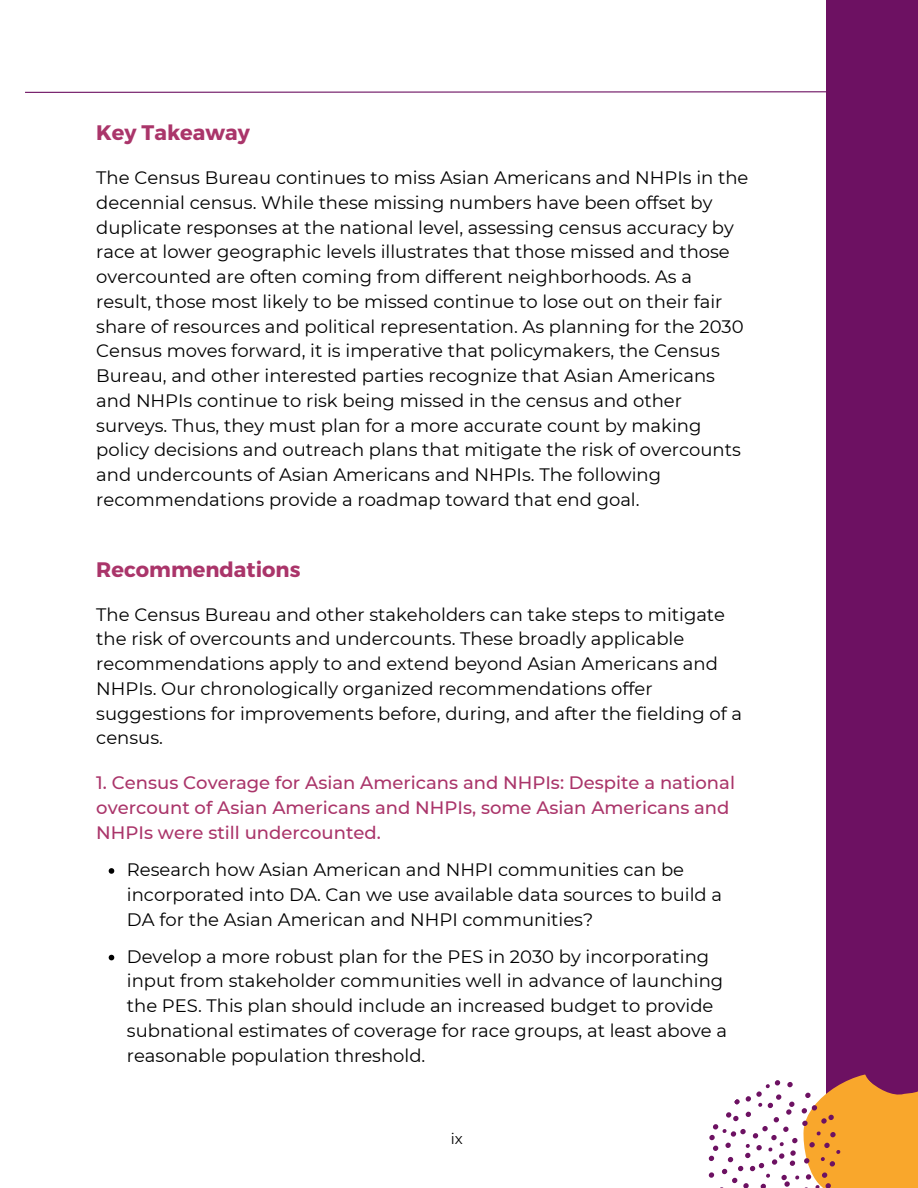
<style>
.page{position:relative;width:918px;height:1188px;background:#fff}
.page>*{position:absolute;margin:0;border:0;box-sizing:border-box;transform-origin:0 0}
.t1{font:700 21px "Montserrat";color:#aa356a}
.t2{font:18px/24.8px "Montserrat";color:#000}
.t3{font:500 18px/24.8px "Montserrat";color:#aa356a}
.t4{font:15px "Montserrat";color:#000}
</style>
<div class="page">
<div style="left:826px;top:0;width:92px;height:1188px;background:#6d1162"></div>
<svg style="left:708px;top:1074px;width:210px;height:114px"></svg>
<svg style="left:25px;top:91px;width:801px;height:2px;background:#ac78a5"></svg>
<svg style="left:109px;top:868px;width:5px;height:6px"></svg>
<svg style="left:109px;top:955px;width:5px;height:5px"></svg>
<p class="t1" style="left:96px;top:119px;width:155px">Key Takeaway</p>
<p class="t2" style="left:96px;top:165px;width:654px">The Census Bureau continues to miss Asian Americans and NHPIs in the decennial census. While these missing numbers have been offset by duplicate responses at the national level, assessing census accuracy by race at lower geographic levels illustrates that those missed and those overcounted are often coming from different neighborhoods. As a result, those most likely to be missed continue to lose out on their fair share of resources and political representation. As planning for the 2030<br>Census moves forward, it is imperative that policymakers, the Census Bureau, and other interested parties recognize that Asian Americans and NHPIs continue to risk being missed in the census and other surveys. Thus, they must plan for a more accurate count by making policy decisions and outreach plans that mitigate the risk of overcounts and undercounts of Asian Americans and NHPIs. The following recommendations provide a roadmap toward that end goal.</p>
<p class="t1" style="left:96px;top:556px;width:206px">Recommendations</p>
<p class="t2" style="left:96px;top:602px;width:647px">The Census Bureau and other stakeholders can take steps to mitigate the risk of overcounts and undercounts. These broadly applicable recommendations apply to and extend beyond Asian Americans and NHPIs. Our chronologically organized recommendations offer suggestions for improvements before, during, and after the fielding of a census.</p>
<p class="t3" style="left:96px;top:771px;width:640px">1. Census Coverage for Asian Americans and NHPIs: Despite a national overcount of Asian Americans and NHPIs, some Asian Americans and<br>NHPIs were still undercounted.</p>
<p class="t2" style="left:127px;top:857px;width:597px">Research how Asian American and NHPI communities can be incorporated into DA. Can we use available data sources to build a<br>DA for the Asian American and NHPI communities?</p>
<p class="t2" style="left:127px;top:944px;width:602px">Develop a more robust plan for the PES in 2030 by incorporating input from stakeholder communities well in advance of launching the PES. This plan should include an increased budget to provide subnational estimates of coverage for race groups, at least above a reasonable population threshold.</p>
<p class="t4" style="left:451px;top:1129px;width:14px">ix</p>
</div>
